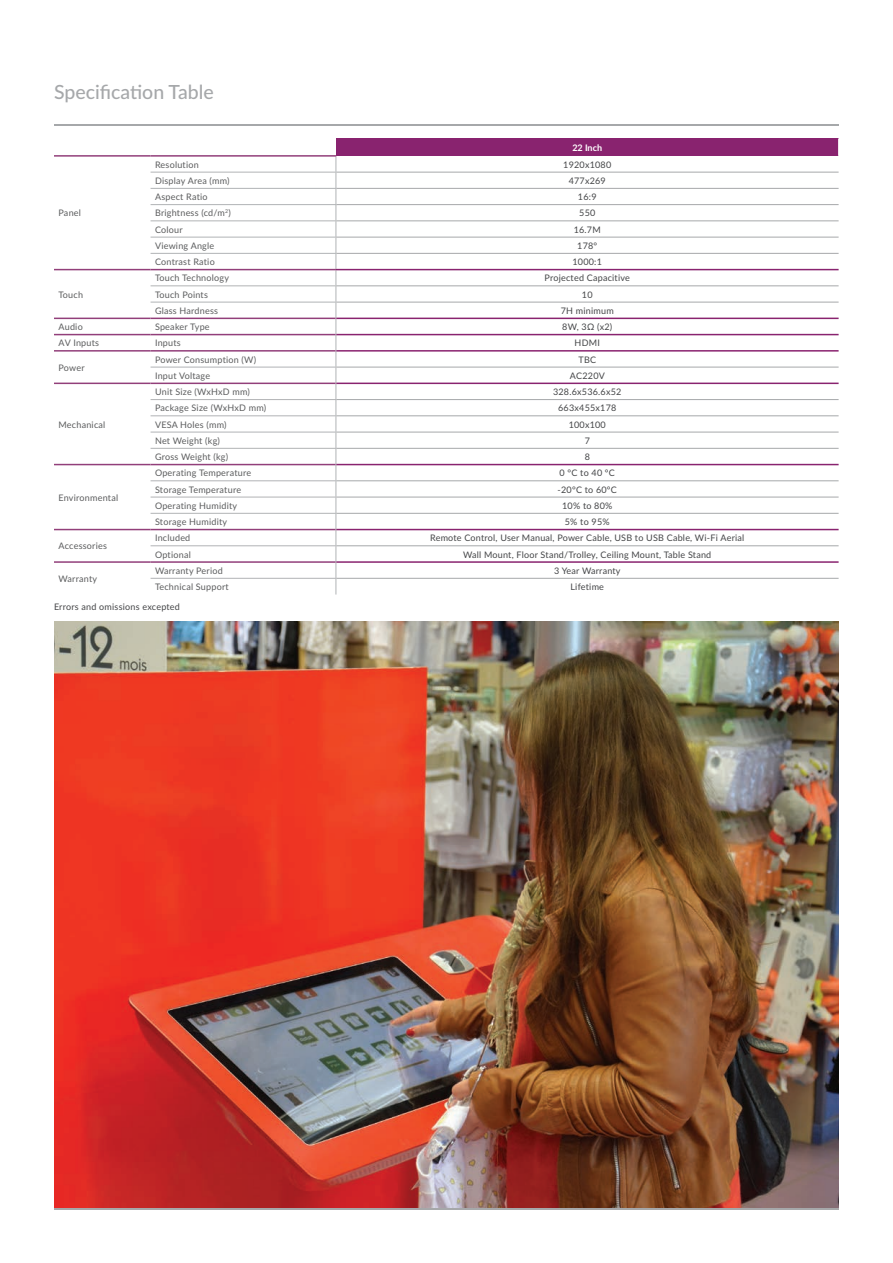
<style>
.page{position:relative;width:893px;height:1263px;background:#fff}
.page>*{position:absolute;margin:0;border:0;box-sizing:border-box;transform-origin:0 0}
.t1{font:500 19.5px "Lato";color:#a6a8aa}
.t2{font:9px "Lato";letter-spacing:.025em;color:#5c5d5e}
.t3{font:9px "Lato";letter-spacing:.025em;color:#454648}
.t4{font:700 9px "Lato";color:#fff}
</style>
<div class="page">
<img style="left:54px;top:622px;width:785px;height:586px">
<hr style="left:54px;top:124px;width:785px;height:2px;background:#a6a8aa">
<hr style="left:54px;top:1208px;width:785px;height:1px;background:#a6a8aa">
<svg style="left:54px;top:156px;width:785px;height:438px"></svg>
<div style="left:336px;top:138px;width:503px;height:18px;background:#89236f"></div>
<hr style="left:151px;top:172px;width:185px;height:1px;background:#b1b3b5">
<hr style="left:151px;top:188px;width:185px;height:1px;background:#b1b3b5">
<hr style="left:151px;top:204px;width:185px;height:1px;background:#b1b3b5">
<hr style="left:151px;top:220px;width:185px;height:1px;background:#b1b3b5">
<hr style="left:151px;top:237px;width:185px;height:1px;background:#b1b3b5">
<hr style="left:151px;top:253px;width:185px;height:1px;background:#b1b3b5">
<hr style="left:151px;top:367px;width:185px;height:1px;background:#b1b3b5">
<hr style="left:151px;top:399px;width:185px;height:1px;background:#b1b3b5">
<hr style="left:151px;top:415px;width:185px;height:1px;background:#b1b3b5">
<hr style="left:151px;top:432px;width:185px;height:1px;background:#b1b3b5">
<hr style="left:151px;top:448px;width:185px;height:1px;background:#b1b3b5">
<hr style="left:151px;top:480px;width:185px;height:1px;background:#b1b3b5">
<hr style="left:151px;top:497px;width:185px;height:1px;background:#b1b3b5">
<hr style="left:151px;top:513px;width:185px;height:1px;background:#b1b3b5">
<hr style="left:151px;top:545px;width:185px;height:1px;background:#b1b3b5">
<hr style="left:151px;top:578px;width:185px;height:1px;background:#b1b3b5">
<svg style="left:336px;top:157px;width:1px;height:437px"></svg>
<hr style="left:336px;top:480px;width:503px;height:1px;background:#a6a8aa">
<hr style="left:336px;top:497px;width:503px;height:1px;background:#a6a8aa">
<hr style="left:336px;top:513px;width:503px;height:1px;background:#a6a8aa">
<hr style="left:336px;top:545px;width:503px;height:1px;background:#a6a8aa">
<hr style="left:336px;top:578px;width:503px;height:1px;background:#a6a8aa">
<svg style="left:838px;top:138px;width:1px;height:18px"></svg>
<hr style="left:336px;top:399px;width:503px;height:1px;background:#a6a8aa">
<hr style="left:336px;top:415px;width:503px;height:1px;background:#a6a8aa">
<hr style="left:336px;top:432px;width:503px;height:1px;background:#a6a8aa">
<hr style="left:336px;top:448px;width:503px;height:1px;background:#a6a8aa">
<hr style="left:336px;top:367px;width:503px;height:1px;background:#a6a8aa">
<hr style="left:336px;top:172px;width:503px;height:1px;background:#a6a8aa">
<hr style="left:336px;top:188px;width:503px;height:1px;background:#a6a8aa">
<hr style="left:336px;top:204px;width:503px;height:1px;background:#a6a8aa">
<hr style="left:336px;top:220px;width:503px;height:1px;background:#a6a8aa">
<hr style="left:336px;top:237px;width:503px;height:1px;background:#a6a8aa">
<hr style="left:336px;top:253px;width:503px;height:1px;background:#a6a8aa">
<hr style="left:54px;top:155px;width:97px;height:2px;background:#923f7a">
<hr style="left:151px;top:155px;width:185px;height:2px;background:#923f7a">
<hr style="left:54px;top:269px;width:97px;height:1px;background:#923f7a">
<hr style="left:54px;top:318px;width:97px;height:1px;background:#923f7a">
<hr style="left:151px;top:318px;width:185px;height:1px;background:#923f7a">
<hr style="left:336px;top:318px;width:503px;height:1px;background:#89236f">
<hr style="left:54px;top:334px;width:97px;height:1px;background:#923f7a">
<hr style="left:151px;top:334px;width:185px;height:1px;background:#923f7a">
<hr style="left:336px;top:334px;width:503px;height:1px;background:#89236f">
<hr style="left:54px;top:350px;width:97px;height:2px;background:#923f7a">
<hr style="left:151px;top:350px;width:185px;height:2px;background:#923f7a">
<hr style="left:336px;top:350px;width:503px;height:2px;background:#89236f">
<hr style="left:54px;top:383px;width:97px;height:1px;background:#923f7a">
<hr style="left:151px;top:383px;width:185px;height:1px;background:#923f7a">
<hr style="left:336px;top:383px;width:503px;height:1px;background:#89236f">
<hr style="left:54px;top:464px;width:97px;height:1px;background:#923f7a">
<hr style="left:151px;top:464px;width:185px;height:1px;background:#923f7a">
<hr style="left:336px;top:464px;width:503px;height:1px;background:#89236f">
<hr style="left:54px;top:529px;width:97px;height:1px;background:#923f7a">
<hr style="left:151px;top:529px;width:185px;height:1px;background:#923f7a">
<hr style="left:336px;top:529px;width:503px;height:1px;background:#89236f">
<hr style="left:54px;top:561px;width:97px;height:2px;background:#923f7a">
<hr style="left:151px;top:561px;width:185px;height:2px;background:#923f7a">
<hr style="left:336px;top:561px;width:503px;height:2px;background:#89236f">
<hr style="left:151px;top:285px;width:185px;height:1px;background:#b1b3b5">
<hr style="left:151px;top:302px;width:185px;height:1px;background:#b1b3b5">
<hr style="left:336px;top:285px;width:503px;height:1px;background:#a6a8aa">
<hr style="left:336px;top:302px;width:503px;height:1px;background:#a6a8aa">
<hr style="left:151px;top:269px;width:185px;height:1px;background:#923f7a">
<hr style="left:336px;top:269px;width:503px;height:1px;background:#89236f">
<h1 class="t1" style="left:54px;top:77px;width:161px">Specification Table</h1>
<p class="t4" style="left:572px;top:141px;width:31px">22 Inch</p>
<p class="t2" style="left:58px;top:207px;width:24px">Panel</p>
<p class="t2" style="left:58px;top:288px;width:26px">Touch</p>
<p class="t2" style="left:155px;top:158px;width:45px">Resolution</p>
<p class="t3" style="left:563px;top:158px;width:50px">1920x1080</p>
<p class="t2" style="left:155px;top:174px;width:76px">Display Area (mm)</p>
<p class="t3" style="left:569px;top:174px;width:39px">477x269</p>
<p class="t2" style="left:155px;top:190px;width:54px">Aspect Ratio</p>
<p class="t3" style="left:578px;top:190px;width:20px">16:9</p>
<p class="t2" style="left:155px;top:207px;width:77px">Brightness (cd/m<sup>2</sup>)</p>
<p class="t3" style="left:579px;top:207px;width:18px">550</p>
<p class="t2" style="left:155px;top:223px;width:29px">Colour</p>
<p class="t3" style="left:574px;top:223px;width:29px">16.7M</p>
<p class="t2" style="left:155px;top:239px;width:61px">Viewing Angle</p>
<p class="t3" style="left:577px;top:239px;width:22px">178°</p>
<p class="t2" style="left:155px;top:255px;width:61px">Contrast Ratio</p>
<p class="t3" style="left:572px;top:255px;width:31px">1000:1</p>
<p class="t2" style="left:155px;top:272px;width:75px">Touch Technology</p>
<p class="t3" style="left:545px;top:272px;width:87px">Projected Capacitive</p>
<p class="t2" style="left:155px;top:288px;width:54px">Touch Points</p>
<p class="t3" style="left:582px;top:288px;width:12px">10</p>
<p class="t2" style="left:155px;top:304px;width:65px">Glass Hardness</p>
<p class="t3" style="left:561px;top:304px;width:54px">7H minimum</p>
<p class="t2" style="left:58px;top:320px;width:26px">Audio</p>
<p class="t2" style="left:155px;top:320px;width:56px">Speaker Type</p>
<p class="t3" style="left:562px;top:320px;width:51px">8W, 3Ω (x2)</p>
<p class="t2" style="left:58px;top:337px;width:42px">AV Inputs</p>
<p class="t2" style="left:155px;top:337px;width:27px">Inputs</p>
<p class="t3" style="left:575px;top:337px;width:27px">HDMI</p>
<p class="t2" style="left:58px;top:361px;width:28px">Power</p>
<p class="t2" style="left:155px;top:353px;width:103px">Power Consumption (W)</p>
<p class="t3" style="left:578px;top:353px;width:19px">TBC</p>
<p class="t2" style="left:155px;top:369px;width:57px">Input Voltage</p>
<p class="t3" style="left:570px;top:369px;width:36px">AC220V</p>
<p class="t2" style="left:58px;top:418px;width:48px">Mechanical</p>
<p class="t2" style="left:58px;top:491px;width:61px">Environmental</p>
<p class="t2" style="left:58px;top:540px;width:50px">Accessories</p>
<p class="t2" style="left:58px;top:572px;width:40px">Warranty</p>
<p class="t2" style="left:155px;top:385px;width:96px">Unit Size (WxHxD mm)</p>
<p class="t3" style="left:553px;top:385px;width:70px">328.6x536.6x52</p>
<p class="t2" style="left:155px;top:402px;width:113px">Package Size (WxHxD mm)</p>
<p class="t3" style="left:558px;top:402px;width:60px">663x455x178</p>
<p class="t2" style="left:155px;top:418px;width:73px">VESA Holes (mm)</p>
<p class="t3" style="left:569px;top:418px;width:39px">100x100</p>
<p class="t2" style="left:155px;top:434px;width:66px">Net Weight (kg)</p>
<p class="t3" style="left:585px;top:434px;width:7px">7</p>
<p class="t2" style="left:155px;top:450px;width:75px">Gross Weight (kg)</p>
<p class="t3" style="left:585px;top:450px;width:7px">8</p>
<p class="t2" style="left:155px;top:467px;width:98px">Operating Temperature</p>
<p class="t3" style="left:560px;top:467px;width:57px">0 °C to 40 °C</p>
<p class="t2" style="left:155px;top:483px;width:88px">Storage Temperature</p>
<p class="t3" style="left:558px;top:483px;width:61px">-20°C to 60°C</p>
<p class="t2" style="left:155px;top:499px;width:84px">Operating Humidity</p>
<p class="t3" style="left:562px;top:499px;width:52px">10% to 80%</p>
<p class="t2" style="left:155px;top:515px;width:74px">Storage Humidity</p>
<p class="t3" style="left:565px;top:515px;width:46px">5% to 95%</p>
<p class="t2" style="left:155px;top:532px;width:37px">Included</p>
<p class="t3" style="left:430px;top:532px;width:316px">Remote Control, User Manual, Power Cable, USB to USB Cable, Wi-Fi Aerial</p>
<p class="t2" style="left:155px;top:548px;width:37px">Optional</p>
<p class="t3" style="left:463px;top:548px;width:250px">Wall Mount, Floor Stand/Trolley, Ceiling Mount, Table Stand</p>
<p class="t2" style="left:155px;top:564px;width:69px">Warranty Period</p>
<p class="t3" style="left:554px;top:564px;width:68px">3 Year Warranty</p>
<p class="t2" style="left:155px;top:580px;width:75px">Technical Support</p>
<p class="t3" style="left:570px;top:580px;width:35px">Lifetime</p>
<p class="t3" style="left:54px;top:600px;width:127px">Errors and omissions excepted</p>
</div>
